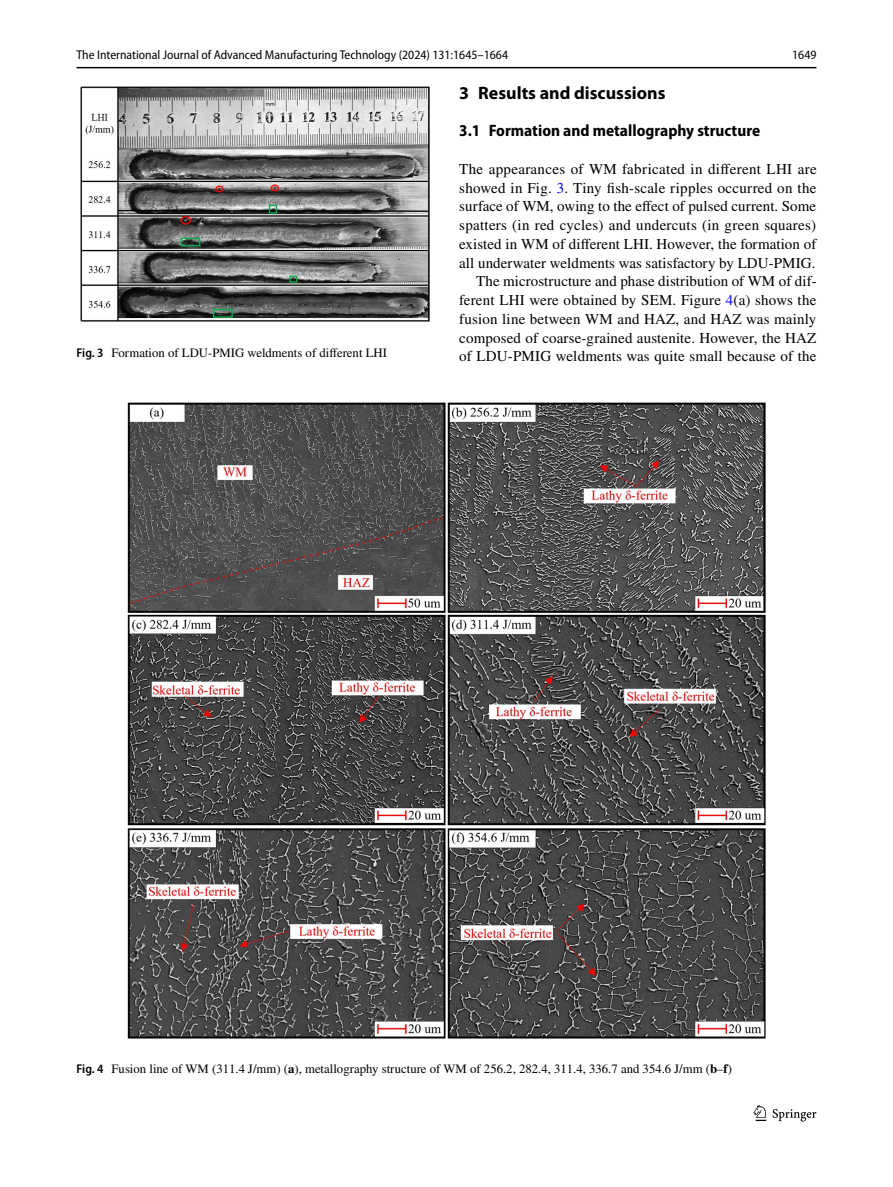
<style>
.page{position:relative;width:893px;height:1187px;background:#fff}
.page>*{position:absolute;margin:0;border:0;box-sizing:border-box;transform-origin:0 0}
.t1{font:700 18px "Myriad Pro";color:#000}
.t2{font:700 semi-condensed 16.5px "Myriad Pro";color:#000}
.t3{font:15px/18.8px "STIX";letter-spacing:.01em;color:#000;text-align:right}
.t4{font:12.75px "STIX";color:#000}
.t5{font:semi-condensed 12.75px "Myriad Pro";color:#000}
.s1{color:#00f}
.s2{font-family:"Myriad Pro";font-weight:600;font-stretch:semi-condensed}
.s3{font-weight:700}
</style>
<div class="page">
<hr style="left:77px;top:67px;width:739px;height:1px;background:#000">
<svg style="left:753px;top:1105px;width:13px;height:15px"></svg>
<svg style="left:773px;top:1109px;width:43px;height:12px"></svg>
<img style="left:81px;top:87px;width:348px;height:234px">
<img style="left:128px;top:402px;width:637px;height:636px">
<p class="t5" style="left:77px;top:48px;width:433px">The International Journal of Advanced Manufacturing Technology (2024) 131:1645–1664</p>
<p class="t5" style="left:792px;top:48px;width:26px">1649</p>
<p class="t1" style="left:459px;top:81px;width:208px">3 Results and discussions</p>
<p class="t2" style="left:459px;top:122px;width:302px">3.1 Formation and metallography structure</p>
<p class="t3" style="left:459px;top:160px;width:359px">The appearances of WM fabricated in different LHI are showed in Fig. <span class="s1">3</span>. Tiny fish-scale ripples occurred on the surface of WM, owing to the effect of pulsed current. Some spatters (in red cycles) and undercuts (in green squares) existed in WM of different LHI. However, the formation of all underwater weldments was satisfactory by LDU-PMIG.<br>The microstructure and phase distribution of WM of dif&shy;ferent LHI were obtained by SEM. Figure <span class="s1">4</span>(a) shows the fusion line between WM and HAZ, and HAZ was mainly composed of coarse-grained austenite. However, the HAZ of LDU-PMIG weldments was quite small because of the</p>
<p class="t4" style="left:77px;top:343px;width:312px"><span class="s2">Fig. 3</span> Formation of LDU-PMIG weldments of different LHI</p>
<p class="t4" style="left:77px;top:1060px;width:657px"><span class="s2">Fig. 4</span> Fusion line of WM (311.4 J/mm) (<span class="s3">a</span>), metallography structure of WM of 256.2, 282.4, 311.4, 336.7 and 354.6 J/mm (<span class="s3">b</span>–<span class="s3">f</span>)</p>
</div>
